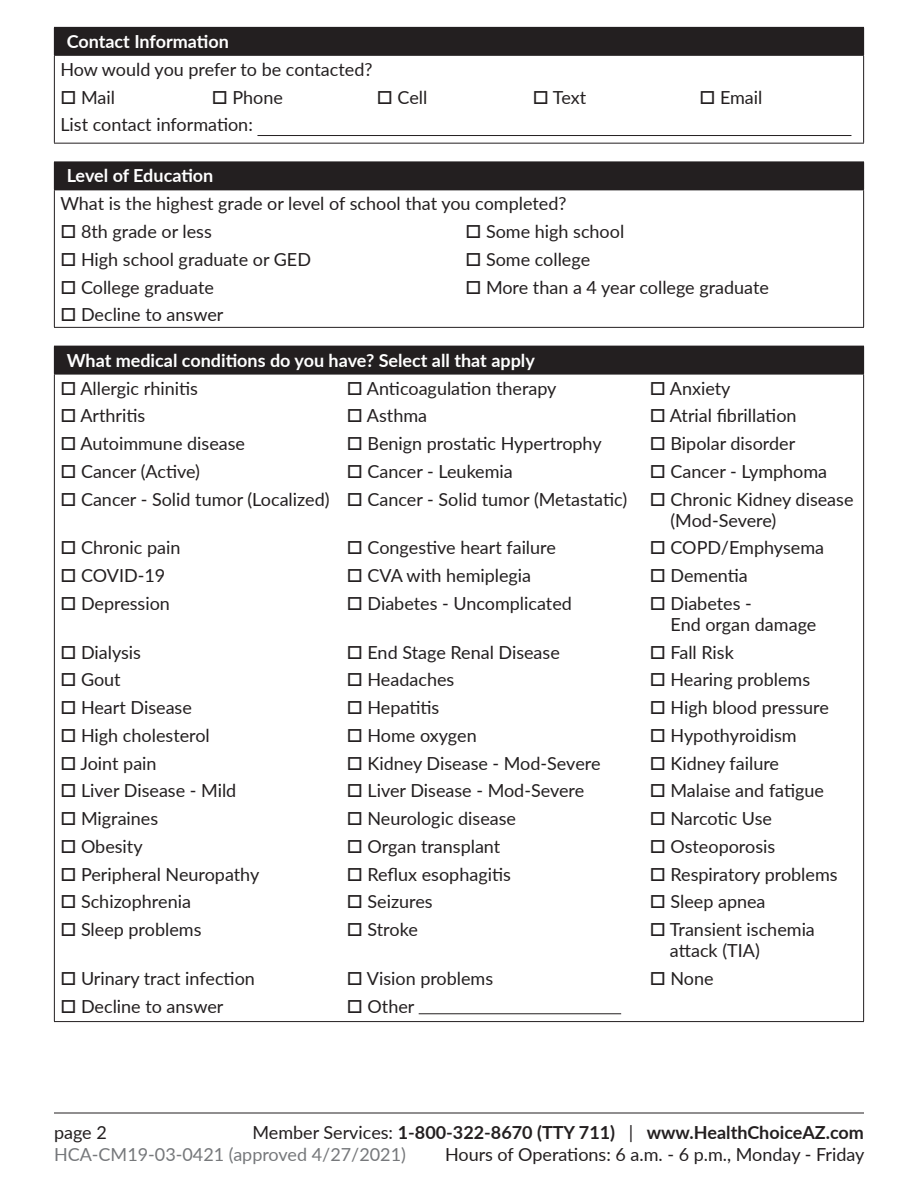
<style>
.page{position:relative;width:918px;height:1188px;background:#fff}
.page>*{position:absolute;margin:0;border:0;box-sizing:border-box;transform-origin:0 0}
.Table_Paragraph{font:18px/21px "Lato";color:#231f20}
.t1{font:700 18px/21.6px "Lato";color:#231f20}
.t2{font:700 18px "Lato";color:#fff}
.s1{font-weight:400}
.s2{font-weight:400;color:#76787b}
</style>
<div class="page">
<hr style="left:54px;top:1113px;width:810px;height:1px;background:#231f20">
<div style="left:54px;top:27px;width:810px;height:28px;background:#231f20"></div>
<hr style="left:54px;top:143px;width:810px;height:1px;background:#231f20">
<hr style="left:54px;top:56px;width:1px;height:87px;background:#231f20">
<hr style="left:54px;top:55px;width:810px;height:1px;background:#231f20">
<hr style="left:863px;top:56px;width:1px;height:87px;background:#231f20">
<hr style="left:257px;top:135px;width:594px;height:1px;background:#231f20">
<div style="left:54px;top:162px;width:810px;height:28px;background:#231f20"></div>
<hr style="left:54px;top:327px;width:810px;height:1px;background:#231f20">
<hr style="left:54px;top:190px;width:1px;height:137px;background:#231f20">
<hr style="left:54px;top:190px;width:810px;height:1px;background:#231f20">
<hr style="left:863px;top:190px;width:1px;height:137px;background:#231f20">
<div style="left:54px;top:346px;width:810px;height:28px;background:#231f20"></div>
<hr style="left:54px;top:374px;width:810px;height:1px;background:#231f20">
<hr style="left:54px;top:374px;width:1px;height:647px;background:#231f20">
<hr style="left:863px;top:374px;width:1px;height:647px;background:#231f20">
<hr style="left:54px;top:1021px;width:810px;height:1px;background:#231f20">
<hr style="left:419px;top:1013px;width:202px;height:1px;background:#231f20">
<p class="t2" style="left:67px;top:28px;width:164px">Contact Information</p>
<p class="Table_Paragraph" style="left:60px;top:58px;width:314px">How would you prefer to be contacted?</p>
<p class="Table_Paragraph" style="left:60px;top:86px;width:56px">□ Mail</p>
<p class="Table_Paragraph" style="left:212px;top:86px;width:73px">□ Phone</p>
<p class="Table_Paragraph" style="left:377px;top:86px;width:52px">□ Cell</p>
<p class="Table_Paragraph" style="left:533px;top:86px;width:55px">□ Text</p>
<p class="Table_Paragraph" style="left:699px;top:86px;width:65px">□ Email</p>
<p class="Table_Paragraph" style="left:60px;top:114px;width:194px">List contact information:</p>
<p class="t2" style="left:67px;top:163px;width:148px">Level of Education</p>
<p class="Table_Paragraph" style="left:60px;top:193px;width:508px">What is the highest grade or level of school that you completed?</p>
<p class="Table_Paragraph" style="left:60px;top:220px;width:153px">□ 8th grade or less</p>
<p class="Table_Paragraph" style="left:465px;top:220px;width:160px">□ Some high school</p>
<p class="Table_Paragraph" style="left:60px;top:248px;width:252px">□ High school graduate or GED</p>
<p class="Table_Paragraph" style="left:465px;top:248px;width:126px">□ Some college</p>
<p class="Table_Paragraph" style="left:60px;top:276px;width:155px">□ College graduate</p>
<p class="Table_Paragraph" style="left:465px;top:276px;width:305px">□ More than a 4 year college graduate</p>
<p class="Table_Paragraph" style="left:60px;top:304px;width:165px">□ Decline to answer</p>
<p class="t2" style="left:67px;top:347px;width:470px">What medical conditions do you have? Select all that apply</p>
<p class="Table_Paragraph" style="left:60px;top:377px;width:139px">□ Allergic rhinitis</p>
<p class="Table_Paragraph" style="left:347px;top:377px;width:211px">□ Anticoagulation therapy</p>
<p class="Table_Paragraph" style="left:650px;top:377px;width:82px">□ Anxiety</p>
<p class="Table_Paragraph" style="left:60px;top:405px;width:86px">□ Arthritis</p>
<p class="Table_Paragraph" style="left:347px;top:405px;width:82px">□ Asthma</p>
<p class="Table_Paragraph" style="left:650px;top:405px;width:148px">□ Atrial fibrillation</p>
<p class="Table_Paragraph" style="left:60px;top:432px;width:186px">□ Autoimmune disease</p>
<p class="Table_Paragraph" style="left:347px;top:432px;width:256px">□ Benign prostatic Hypertrophy</p>
<p class="Table_Paragraph" style="left:650px;top:432px;width:147px">□ Bipolar disorder</p>
<p class="Table_Paragraph" style="left:60px;top:460px;width:141px">□ Cancer (Active)</p>
<p class="Table_Paragraph" style="left:347px;top:460px;width:167px">□ Cancer - Leukemia</p>
<p class="Table_Paragraph" style="left:650px;top:460px;width:179px">□ Cancer - Lymphoma</p>
<p class="Table_Paragraph" style="left:60px;top:488px;width:568px">□ Cancer - Solid tumor (Localized) □ Cancer - Solid tumor (Metastatic)</p>
<p class="Table_Paragraph" style="left:671px;top:488px;width:185px;text-indent:-21px">□ Chronic Kidney disease (Mod-Severe)</p>
<p class="Table_Paragraph" style="left:60px;top:537px;width:122px">□ Chronic pain</p>
<p class="Table_Paragraph" style="left:347px;top:537px;width:211px">□ Congestive heart failure</p>
<p class="Table_Paragraph" style="left:650px;top:537px;width:176px">□ COPD/Emphysema</p>
<p class="Table_Paragraph" style="left:60px;top:564px;width:106px">□ COVID-19</p>
<p class="Table_Paragraph" style="left:347px;top:564px;width:186px">□ CVA with hemiplegia</p>
<p class="Table_Paragraph" style="left:650px;top:564px;width:99px">□ Dementia</p>
<p class="Table_Paragraph" style="left:60px;top:592px;width:111px">□ Depression</p>
<p class="Table_Paragraph" style="left:347px;top:592px;width:227px">□ Diabetes - Uncomplicated</p>
<p class="Table_Paragraph" style="left:671px;top:592px;width:147px;text-indent:-21px">□ Diabetes -<br>End organ damage</p>
<p class="Table_Paragraph" style="left:60px;top:641px;width:82px">□ Dialysis</p>
<p class="Table_Paragraph" style="left:347px;top:641px;width:215px">□ End Stage Renal Disease</p>
<p class="Table_Paragraph" style="left:650px;top:641px;width:86px">□ Fall Risk</p>
<p class="Table_Paragraph" style="left:60px;top:669px;width:62px">□ Gout</p>
<p class="Table_Paragraph" style="left:347px;top:669px;width:109px">□ Headaches</p>
<p class="Table_Paragraph" style="left:650px;top:669px;width:162px">□ Hearing problems</p>
<p class="Table_Paragraph" style="left:60px;top:696px;width:133px">□ Heart Disease</p>
<p class="Table_Paragraph" style="left:347px;top:696px;width:94px">□ Hepatitis</p>
<p class="Table_Paragraph" style="left:650px;top:696px;width:181px">□ High blood pressure</p>
<p class="Table_Paragraph" style="left:60px;top:724px;width:151px">□ High cholesterol</p>
<p class="Table_Paragraph" style="left:347px;top:724px;width:131px">□ Home oxygen</p>
<p class="Table_Paragraph" style="left:650px;top:724px;width:148px">□ Hypothyroidism</p>
<p class="Table_Paragraph" style="left:60px;top:752px;width:98px">□ Joint pain</p>
<p class="Table_Paragraph" style="left:347px;top:752px;width:255px">□ Kidney Disease - Mod-Severe</p>
<p class="Table_Paragraph" style="left:650px;top:752px;width:131px">□ Kidney failure</p>
<p class="Table_Paragraph" style="left:60px;top:780px;width:178px">□ Liver Disease - Mild</p>
<p class="Table_Paragraph" style="left:347px;top:780px;width:239px">□ Liver Disease - Mod-Severe</p>
<p class="Table_Paragraph" style="left:650px;top:780px;width:176px">□ Malaise and fatigue</p>
<p class="Table_Paragraph" style="left:60px;top:807px;width:99px">□ Migraines</p>
<p class="Table_Paragraph" style="left:347px;top:807px;width:171px">□ Neurologic disease</p>
<p class="Table_Paragraph" style="left:650px;top:807px;width:124px">□ Narcotic Use</p>
<p class="Table_Paragraph" style="left:60px;top:835px;width:84px">□ Obesity</p>
<p class="Table_Paragraph" style="left:347px;top:835px;width:155px">□ Organ transplant</p>
<p class="Table_Paragraph" style="left:650px;top:835px;width:127px">□ Osteoporosis</p>
<p class="Table_Paragraph" style="left:60px;top:863px;width:201px">□ Peripheral Neuropathy</p>
<p class="Table_Paragraph" style="left:347px;top:863px;width:166px">□ Reflux esophagitis</p>
<p class="Table_Paragraph" style="left:650px;top:863px;width:189px">□ Respiratory problems</p>
<p class="Table_Paragraph" style="left:60px;top:891px;width:132px">□ Schizophrenia</p>
<p class="Table_Paragraph" style="left:347px;top:891px;width:87px">□ Seizures</p>
<p class="Table_Paragraph" style="left:650px;top:891px;width:117px">□ Sleep apnea</p>
<p class="Table_Paragraph" style="left:60px;top:918px;width:143px">□ Sleep problems</p>
<p class="Table_Paragraph" style="left:347px;top:918px;width:72px">□ Stroke</p>
<p class="Table_Paragraph" style="left:670px;top:918px;width:146px;text-indent:-20px">□ Transient ischemia attack (TIA)</p>
<p class="Table_Paragraph" style="left:60px;top:967px;width:196px">□ Urinary tract infection</p>
<p class="Table_Paragraph" style="left:347px;top:967px;width:148px">□ Vision problems</p>
<p class="Table_Paragraph" style="left:650px;top:967px;width:65px">□ None</p>
<p class="Table_Paragraph" style="left:60px;top:995px;width:165px">□ Decline to answer</p>
<p class="Table_Paragraph" style="left:347px;top:995px;width:69px">□ Other</p>
<p class="t1" style="left:54px;top:1121px;width:811px;text-indent:198px"><span class="s1">Member Services:</span> 1-800-322-8670 (TTY 711) <span class="s1">|</span> www.HealthChoiceAZ.com<br><span class="s2">HCA-CM19-03-0421 (approved 4/27/2021)</span></p>
<p class="Table_Paragraph" style="left:54px;top:1122px;width:54px">page 2</p>
<p class="Table_Paragraph" style="left:445px;top:1143px;width:421px">Hours of Operations: 6 a.m. - 6 p.m., Monday - Friday</p>
</div>
